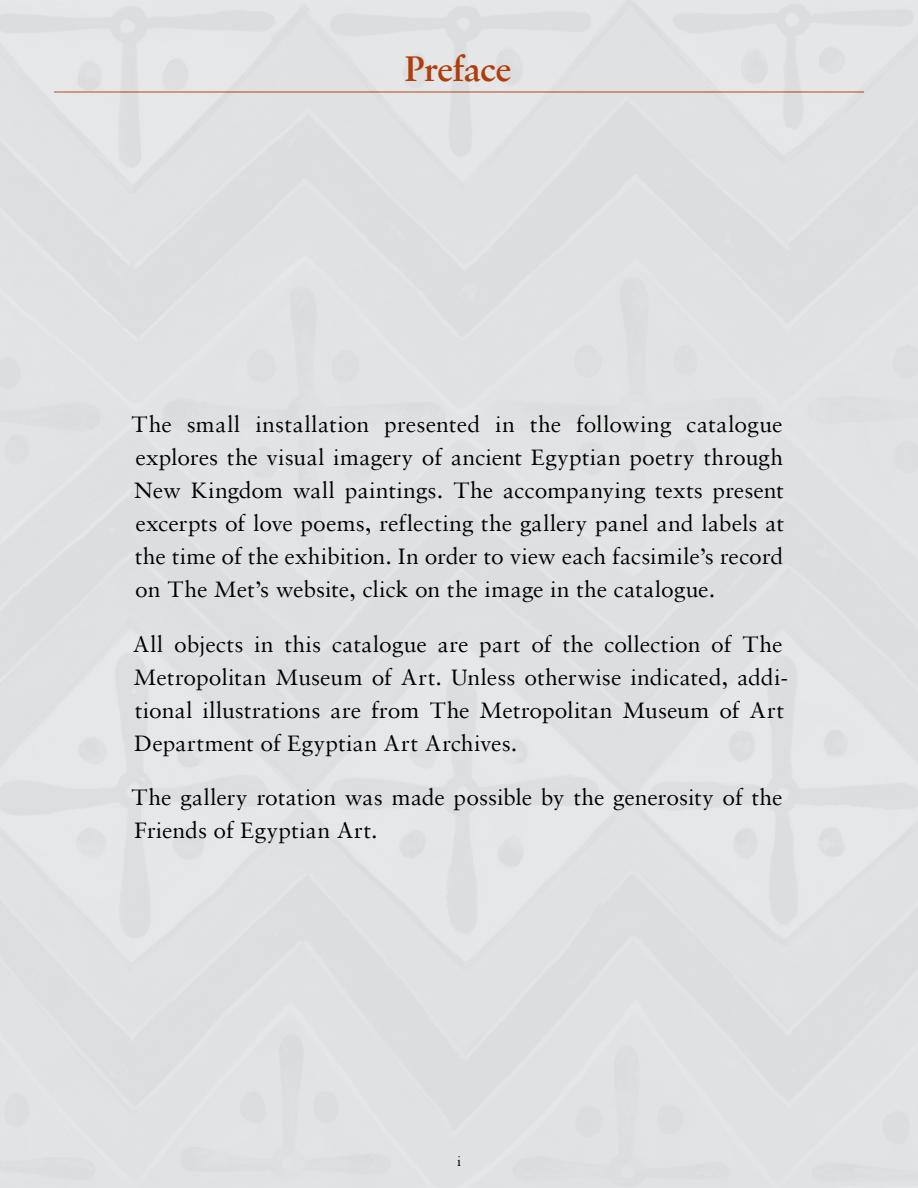
<style>
.page{position:relative;width:918px;height:1188px;background:#fff}
.page>*{position:absolute;margin:0;border:0;box-sizing:border-box;transform-origin:0 0}
.t1{font:37.5px "Sabon MT Semi Bold Os F";letter-spacing:-.025em;color:#b03e0a}
.t2{font:24px/33px "Sabon";color:#000}
.t3{font:15px "Sabon";color:#000}
</style>
<div class="page">
<h1 class="t1" style="left:405px;top:46px;width:108px">Preface</h1>
<p class="t2" style="left:131px;top:408px;width:654px;text-align:justify">The small installation presented in the following catalogue explores the visual imagery of ancient Egyptian poetry through New Kingdom wall paintings. The accompanying texts present excerpts of love poems, reflecting the gallery panel and labels at the time of the exhibition. In order to view each facsimile’s record on The Met’s website, click on the image in the catalogue.</p>
<p class="t2" style="left:133px;top:627px;width:657px">All objects in this catalogue are part of the collection of The Metropolitan Museum of Art. Unless otherwise indicated, addi&shy;tional illustrations are from The Metropolitan Museum of Art Department of Egyptian Art Archives.</p>
<p class="t2" style="left:131px;top:780px;width:653px">The gallery rotation was made possible by the generosity of the<br>Friends of Egyptian Art.</p>
<p class="t3" style="left:457px;top:1152px;width:6px">i</p>
</div>
